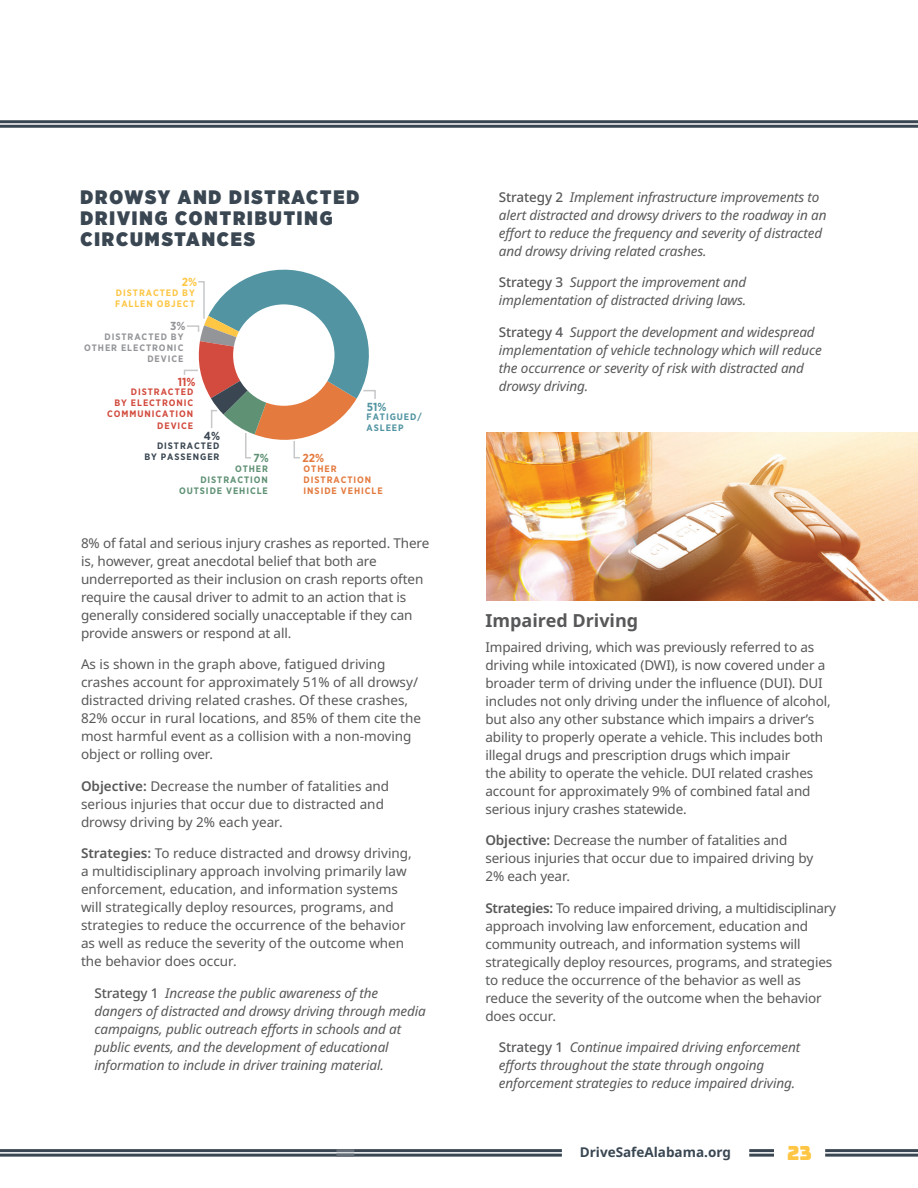
<style>
.page{position:relative;width:918px;height:1188px;background:#fff}
.page>*{position:absolute;margin:0;border:0;box-sizing:border-box;transform-origin:0 0}
.t1{font:900 19.5px/21px "Gotham Narrow";letter-spacing:.1em;color:#3a4752}
.t2{font:19.5px "Bungee";color:#fec644}
.t3{font:700 18px "Noto Sans";color:#57585a}
.t4{font:13.5px/18px "Noto Sans";letter-spacing:-.01em;color:#57585a}
.t5{font:italic 13.5px/18px "Noto Sans";letter-spacing:-.01em;color:#57585a}
.t6{font:700 13.5px "Noto Sans";color:#3a4752}
.t7{font:700 11.7px "Gotham Narrow";color:#e47a3e}
.t8{font:700 11.7px "Gotham Narrow";color:#d24b3e}
.t9{font:700 11.7px "Gotham Narrow";color:#5294a2}
.t10{font:700 11.7px "Gotham Narrow";color:#5f9174}
.t11{font:700 11.7px "Gotham Narrow";color:#fec645}
.t12{font:700 11.7px "Gotham Narrow";color:#939598}
.t13{font:700 11.7px "Gotham Narrow";color:#3a4752}
.t14{font:700 9.3px/11.2px "Gotham Narrow";letter-spacing:.1em;color:#d24b3e;text-align:right}
.t15{font:700 9.3px/11.2px "Gotham Narrow";letter-spacing:.1em;color:#939598;text-align:right}
.t16{font:700 9.3px/11.2px "Gotham Narrow";letter-spacing:.1em;color:#5f9174;text-align:right}
.t17{font:700 9.3px/11.2px "Gotham Narrow";letter-spacing:.1em;color:#e47a3e}
.t18{font:700 9.3px/11.2px "Gotham Narrow";letter-spacing:.1em;color:#fec645}
.t19{font:700 9.3px/11.2px "Gotham Narrow";letter-spacing:.1em;color:#3a4752;text-align:right}
.t20{font:700 9.3px/11.2px "Gotham Narrow";letter-spacing:.1em;color:#5294a2}
.s1{font-weight:600}
.s2{font-weight:500;font-style:normal}
</style>
<div class="page">
<hr style="left:749px;top:1149px;width:25px;height:3px;background:#3a4752">
<hr style="left:749px;top:1154px;width:25px;height:3px;background:#3a4752">
<hr style="left:0;top:1149px;width:562px;height:3px;background:#3a4752">
<hr style="left:0;top:1154px;width:562px;height:3px;background:#3a4752">
<hr style="left:825px;top:1149px;width:93px;height:3px;background:#3a4752">
<hr style="left:825px;top:1154px;width:93px;height:3px;background:#3a4752">
<hr style="left:0;top:120px;width:918px;height:3px;background:#3a4752">
<hr style="left:0;top:125px;width:918px;height:3px;background:#3a4752">
<hr style="left:336px;top:1149px;width:18px;height:3px;background:#646d78">
<hr style="left:336px;top:1154px;width:18px;height:3px;background:#646d78">
<svg style="left:183px;top:269px;width:193px;height:190px"></svg>
<img style="left:486px;top:432px;width:432px;height:168px">
<h1 class="t1" style="left:80px;top:186px;width:280px">DROWSY AND DISTRACTED<br>DRIVING CONTRIBUTING<br>CIRCUMSTANCES</h1>
<p class="t11" style="left:182px;top:275px;width:17px">2%</p>
<p class="t18" style="left:115px;top:287px;width:81px">DISTRACTED BY<br>FALLEN OBJECT</p>
<p class="t12" style="left:170px;top:319px;width:17px">3%</p>
<p class="t15" style="left:84px;top:331px;width:101px">DISTRACTED BY<br>OTHER ELECTRONIC<br>DEVICE</p>
<p class="t8" style="left:178px;top:374px;width:19px">11%</p>
<p class="t14" style="left:107px;top:386px;width:88px">DISTRACTED<br>BY ELECTRONIC<br>COMMUNICATION<br>DEVICE</p>
<p class="t13" style="left:204px;top:428px;width:18px">4%</p>
<p class="t19" style="left:144px;top:440px;width:77px">DISTRACTED<br>BY PASSENGER</p>
<p class="t10" style="left:253px;top:450px;width:17px">7%</p>
<p class="t16" style="left:179px;top:463px;width:90px">OTHER<br>DISTRACTION<br>OUTSIDE VEHICLE</p>
<p class="t9" style="left:367px;top:399px;width:21px">51%</p>
<p class="t20" style="left:367px;top:411px;width:57px">FATIGUED/<br>ASLEEP</p>
<p class="t7" style="left:302px;top:450px;width:23px">22%</p>
<p class="t17" style="left:304px;top:463px;width:81px">OTHER<br>DISTRACTION<br>INSIDE VEHICLE</p>
<p class="t4" style="left:81px;top:534px;width:350px">8% of fatal and serious injury crashes as reported. There is, however, great anecdotal belief that both are underreported as their inclusion on crash reports often require the causal driver to admit to an action that is generally considered socially unacceptable if they can provide answers or respond at all.</p>
<p class="t4" style="left:81px;top:656px;width:341px">As is shown in the graph above, fatigued driving crashes account for approximately 51% of all drowsy/ distracted driving related crashes. Of these crashes, 82% occur in rural locations, and 85% of them cite the most harmful event as a collision with a non-moving object or rolling over.</p>
<p class="t4" style="left:81px;top:777px;width:310px"><span class="s1">Objective:</span> Decrease the number of fatalities and serious injuries that occur due to distracted and drowsy driving by 2% each year.</p>
<p class="t4" style="left:81px;top:845px;width:332px"><span class="s1">Strategies:</span> To reduce distracted and drowsy driving, a multidisciplinary approach involving primarily law enforcement, education, and information systems will strategically deploy resources, programs, and strategies to reduce the occurrence of the behavior as well as reduce the severity of the outcome when the behavior does occur.</p>
<p class="t5" style="left:94px;top:984px;width:333px"><span class="s2">Strategy 1</span> Increase the public awareness of the dangers of distracted and drowsy driving through media campaigns, public outreach efforts in schools and at public events, and the development of educational information to include in driver training material.</p>
<p class="t5" style="left:499px;top:188px;width:329px"><span class="s2">Strategy 2</span> Implement infrastructure improvements to alert distracted and drowsy drivers to the roadway in an effort to reduce the frequency and severity of distracted and drowsy driving related crashes.</p>
<p class="t5" style="left:499px;top:273px;width:249px"><span class="s2">Strategy 3</span> Support the improvement and implementation of distracted driving laws.</p>
<p class="t5" style="left:499px;top:323px;width:325px"><span class="s2">Strategy 4</span> Support the development and widespread implementation of vehicle technology which will reduce the occurrence or severity of risk with distracted and drowsy driving.</p>
<h2 class="t3" style="left:485px;top:608px;width:154px">Impaired Driving</h2>
<p class="t4" style="left:485px;top:638px;width:347px">Impaired driving, which was previously referred to as driving while intoxicated (DWI), is now covered under a broader term of driving under the influence (DUI). DUI includes not only driving under the influence of alcohol, but also any other substance which impairs a driver’s ability to properly operate a vehicle. This includes both illegal drugs and prescription drugs which impair<br>the ability to operate the vehicle. DUI related crashes account for approximately 9% of combined fatal and serious injury crashes statewide.</p>
<p class="t4" style="left:485px;top:832px;width:329px"><span class="s1">Objective:</span> Decrease the number of fatalities and serious injuries that occur due to impaired driving by<br>2% each year.</p>
<p class="t4" style="left:485px;top:899px;width:352px"><span class="s1">Strategies:</span> To reduce impaired driving, a multidisciplinary approach involving law enforcement, education and community outreach, and information systems will strategically deploy resources, programs, and strategies to reduce the occurrence of the behavior as well as reduce the severity of the outcome when the behavior does occur.</p>
<p class="t5" style="left:499px;top:1039px;width:303px"><span class="s2">Strategy 1</span> Continue impaired driving enforcement efforts throughout the state through ongoing enforcement strategies to reduce impaired driving.</p>
<p class="t6" style="left:580px;top:1143px;width:153px">DriveSafeAlabama.org</p>
<h1 class="t2" style="left:787px;top:1142px;width:26px">23</h1>
</div>
